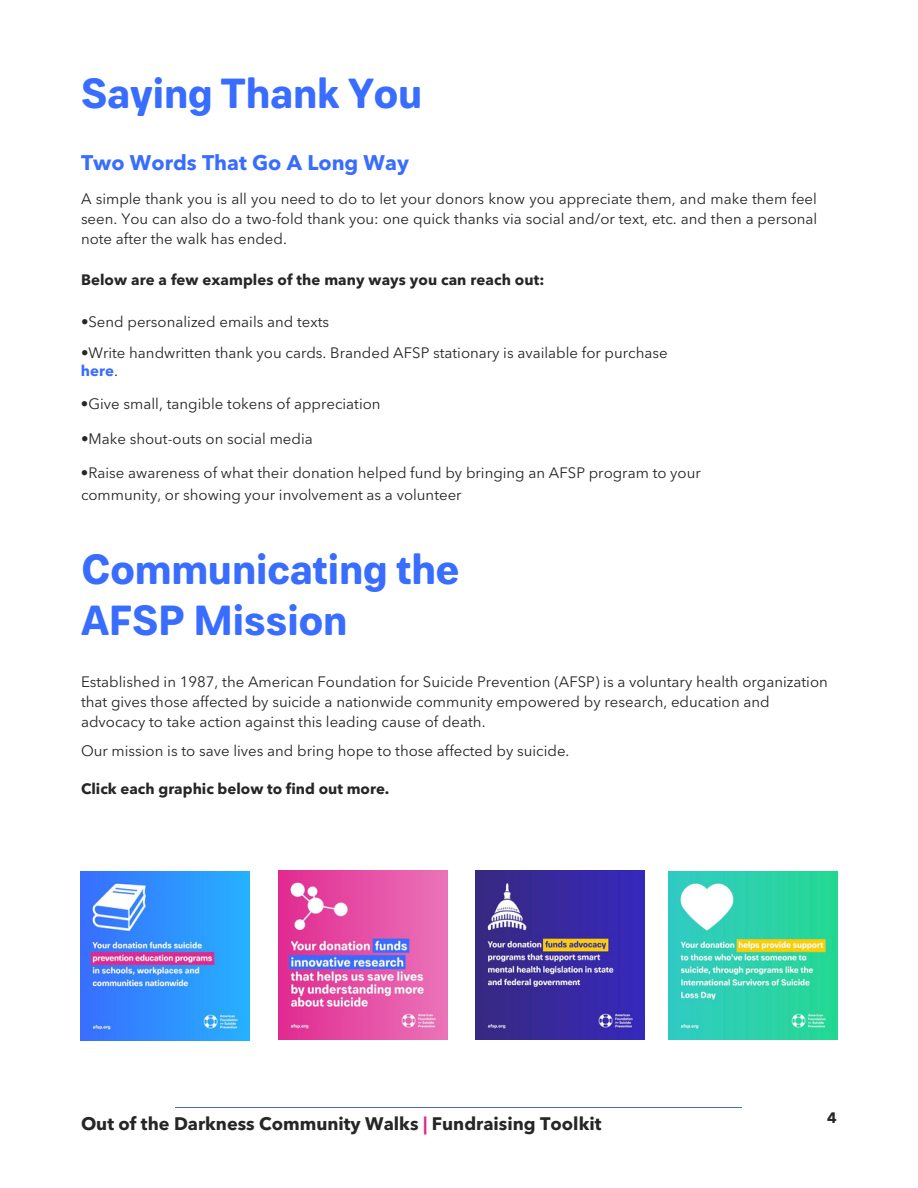
<style>
.page{position:relative;width:918px;height:1188px;background:#fff}
.page>*{position:absolute;margin:0;border:0;box-sizing:border-box;transform-origin:0 0}
.t1{font:700 42px/50.8px "Paul Grotesk Soft";color:#396dff}
.t2{font:700 21px "Avenir Next LT Pro";color:#396dff}
.t3{font:700 18px "Avenir Next LT Pro";color:#262626}
.t4{font:15px/20.2px "Avenir Next LT Pro";color:#262626}
.t5{font:700 15px "Avenir Next LT Pro";letter-spacing:.005em;color:#262626}
.s1{font-weight:700;color:#396dff}
.s2{color:#e12a91}
</style>
<div class="page">
<hr style="left:176px;top:1107px;width:566px;height:1px;background:#4d6bb3">
<img style="left:81px;top:872px;width:168px;height:169px">
<img style="left:669px;top:871px;width:168px;height:169px">
<img style="left:278px;top:870px;width:169px;height:169px">
<img style="left:475px;top:871px;width:169px;height:169px">
<h1 class="t1" style="left:81px;top:70px;width:343px">Saying Thank You</h1>
<h2 class="t2" style="left:81px;top:154px;width:329px">Two Words That Go A Long Way</h2>
<p class="t4" style="left:81px;top:190px;width:738px;text-align:justify">A simple thank you is all you need to do to let your donors know you appreciate them, and make them feel seen. You can also do a two-fold thank you: one quick thanks via social and/or text, etc. and then a personal note after the walk has ended.</p>
<p class="t5" style="left:81px;top:273px;width:465px">Below are a few examples of the many ways you can reach out:</p>
<p class="t4" style="left:81px;top:313px;width:250px">•Send personalized emails and texts</p>
<p class="t4" style="left:81px;top:345px;width:588px;line-height:18px">•Write handwritten thank you cards. Branded AFSP stationary is available for purchase <span class="s1">here</span>.</p>
<p class="t4" style="left:81px;top:395px;width:301px">•Give small, tangible tokens of appreciation</p>
<p class="t4" style="left:81px;top:430px;width:233px">•Make shout-outs on social media</p>
<p class="t4" style="left:81px;top:463px;width:621px;line-height:22.5px">•Raise awareness of what their donation helped fund by bringing an AFSP program to your community, or showing your involvement as a volunteer</p>
<h1 class="t1" style="left:81px;top:546px;width:380px">Communicating the<br>AFSP Mission</h1>
<p class="t4" style="left:81px;top:673px;width:748px">Established in 1987, the American Foundation for Suicide Prevention (AFSP) is a voluntary health organization that gives those affected by suicide a nationwide community empowered by research, education and advocacy to take action against this leading cause of death.</p>
<p class="t4" style="left:81px;top:743px;width:490px">Our mission is to save lives and bring hope to those affected by suicide.</p>
<p class="t5" style="left:81px;top:779px;width:310px">Click each graphic below to find out more.</p>
<p class="t3" style="left:81px;top:1116px;width:522px">Out of the Darkness Community Walks <span class="s2">|</span> Fundraising Toolkit</p>
<p class="t5" style="left:827px;top:1112px;width:11px">4</p>
</div>
